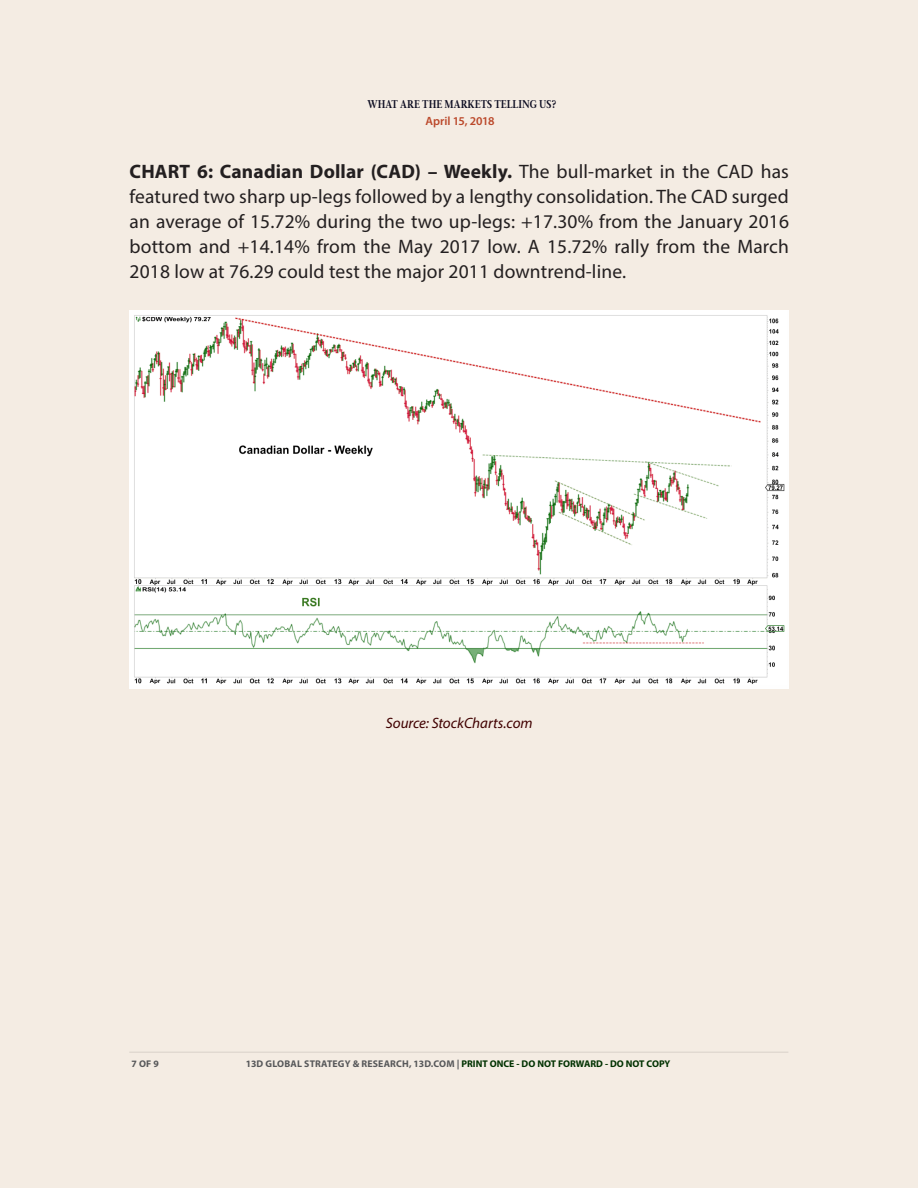
<style>
.page{position:relative;width:918px;height:1188px;background:#f4ece3}
.page>*{position:absolute;margin:0;border:0;box-sizing:border-box;transform-origin:0 0}
.body-regular{font:19.5px/24.9px "Myriad Pro";letter-spacing:.01em;color:#231f20;text-align:justify}
.chart-table-credit-a{font:italic 15px "Myriad Pro";color:#400000}
.t1{font:600 12px "Myriad Pro";letter-spacing:-.005em;color:#bb482a}
.t2{font:600 11.25px "Magneta Condensed";color:#0b0b20}
.t3{font:700 9.75px "Myriad Pro";color:#57585a}
.s1{font-weight:700}
.s2{color:#003100}
</style>
<div class="page">
<hr style="left:129px;top:1052px;width:659px;height:1px;background:#231f20">
<img style="left:130px;top:310px;width:659px;height:379px">
<p class="t2" style="left:367px;top:96px;width:191px">WHAT ARE THE MARKETS TELLING US?</p>
<p class="t1" style="left:425px;top:114px;width:71px">April 15, 2018</p>
<p class="body-regular" style="left:130px;top:159px;width:661px"><span class="s1">CHART 6: Canadian Dollar (CAD) – Weekly.</span> The bull-market in the CAD has featured two sharp up-legs followed by a lengthy consolidation. The CAD surged an average of 15.72% during the two up-legs: +17.30% from the January 2016 bottom and +14.14% from the May 2017 low. A 15.72% rally from the March 2018 low at 76.29 could test the major 2011 downtrend-line.</p>
<p class="chart-table-credit-a" style="left:386px;top:714px;width:148px">Source: StockCharts.com</p>
<p class="t3" style="left:132px;top:1058px;width:29px">7 OF 9</p>
<p class="t3" style="left:246px;top:1058px;width:426px">13D GLOBAL STRATEGY &amp; RESEARCH, 13D.COM | <span class="s2">PRINT ONCE - DO NOT FORWARD - DO NOT COPY</span></p>
</div>
